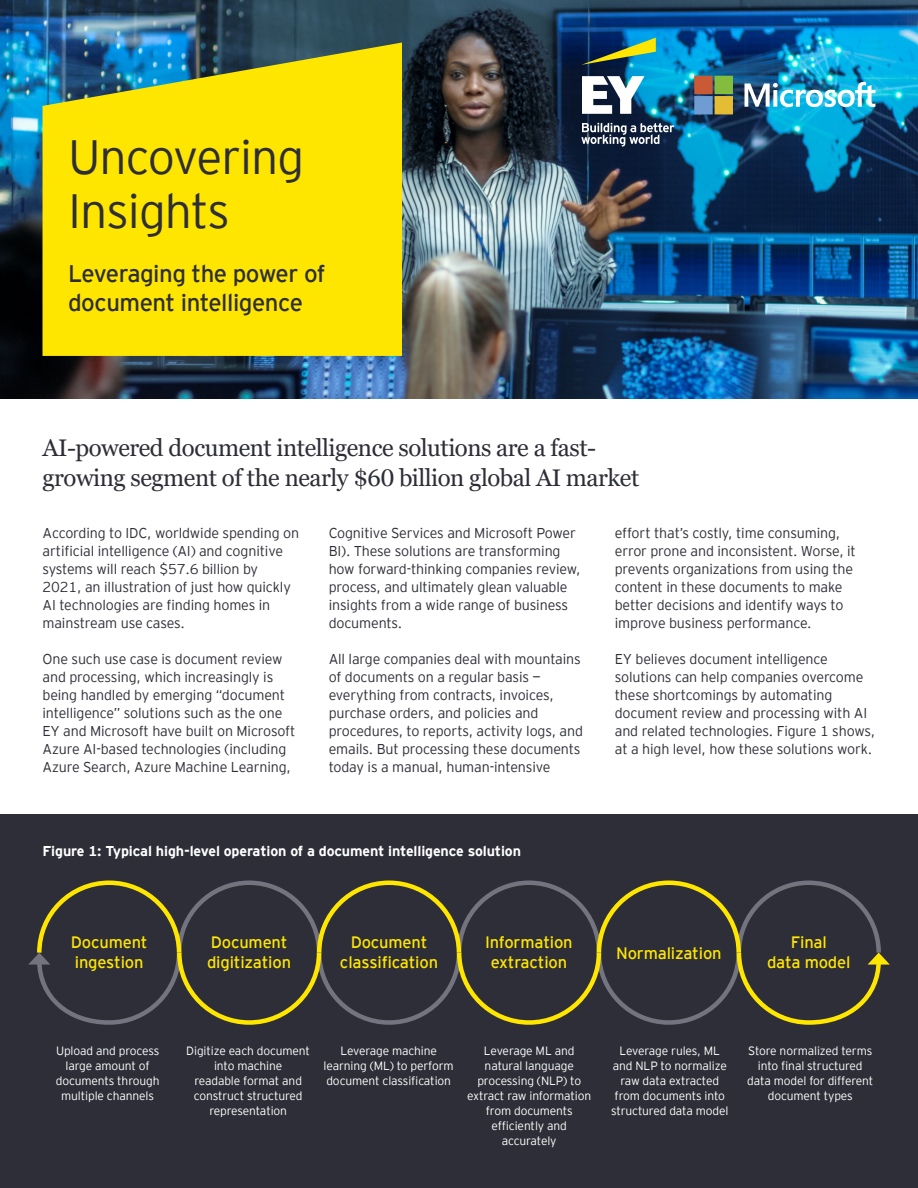
<style>
.page{position:relative;width:918px;height:1188px;background:#fff}
.page>*{position:absolute;margin:0;border:0;box-sizing:border-box;transform-origin:0 0}
.t1{font:300 48px/54px "EY Interstate";letter-spacing:-.02em;color:#2e2e38}
.t2{font:24px/30px "Georgia Pro";letter-spacing:-.02em;color:#2e2e38}
.t3{font:24px/28.5px "EY Interstate";letter-spacing:-.02em;color:#2e2e38}
.t4{font:300 16.5px/19.5px "EY Interstate";letter-spacing:-.01em;color:#ffe600;text-align:center}
.t5{font:300 14.25px/18px "EY Interstate";letter-spacing:-.01em;color:#2e2e38}
.t6{font:700 14.25px "EY Interstate";letter-spacing:-.01em;color:#fff}
.t7{font:300 12px/15px "EY Interstate";letter-spacing:-.01em;color:#fff;text-align:center}
</style>
<div class="page">
<div style="left:0;top:815px;width:918px;height:373px;background:#2e2e38"></div>
<img style="left:0;top:0;width:918px;height:398px">
<svg style="left:43px;top:43px;width:359px;height:313px;background:#e8d80d"></svg>
<svg style="left:581px;top:38px;width:75px;height:27px;background:#436e5c"></svg>
<svg style="left:581px;top:76px;width:93px;height:71px"></svg>
<img style="left:745px;top:82px;width:130px;height:25px">
<svg style="left:694px;top:76px;width:39px;height:38px"></svg>
<svg style="left:28px;top:880px;width:862px;height:145px"></svg>
<h1 class="t1" style="left:68px;top:127px;width:238px">Uncovering<br>Insights</h1>
<h2 class="t3" style="left:68px;top:258px;width:259px">Leveraging the power of document intelligence</h2>
<h2 class="t2" style="left:43px;top:434px;width:598px">AI-powered document intelligence solutions are a fast&shy;growing segment of the nearly $60 billion global AI market</h2>
<p class="t5" style="left:43px;top:523px;width:258px">According to IDC, worldwide spending on artificial intelligence (AI) and cognitive systems will reach $57.6 billion by 2021, an illustration of just how quickly AI technologies are finding homes in mainstream use cases.</p>
<p class="t5" style="left:43px;top:649px;width:254px">One such use case is document review and processing, which increasingly is being handled by emerging “document intelligence” solutions such as the one EY and Microsoft have built on Microsoft Azure AI-based technologies (including Azure Search, Azure Machine Learning,</p>
<p class="t5" style="left:329px;top:523px;width:253px">Cognitive Services and Microsoft Power BI). These solutions are transforming how forward-thinking companies review, process, and ultimately glean valuable insights from a wide range of business documents.</p>
<p class="t5" style="left:329px;top:649px;width:256px">All large companies deal with mountains of documents on a regular basis — everything from contracts, invoices, purchase orders, and policies and procedures, to reports, activity logs, and emails. But processing these documents today is a manual, human-intensive</p>
<p class="t6" style="left:43px;top:841px;width:480px">Figure 1: Typical high-level operation of a document intelligence solution</p>
<p class="t5" style="left:615px;top:523px;width:243px">effort that’s costly, time consuming, error prone and inconsistent. Worse, it prevents organizations from using the content in these documents to make better decisions and identify ways to improve business performance.</p>
<p class="t5" style="left:615px;top:649px;width:262px">EY believes document intelligence solutions can help companies overcome these shortcomings by automating document review and processing with AI and related technologies. Figure 1 shows, at a high level, how these solutions work.</p>
<p class="t4" style="left:71px;top:932px;width:78px;text-align:left">Document ingestion</p>
<p class="t4" style="left:207px;top:932px;width:86px;text-align:left">Document digitization</p>
<p class="t4" style="left:340px;top:932px;width:100px">Document classification</p>
<p class="t4" style="left:485px;top:932px;width:89px">Information extraction</p>
<p class="t4" style="left:616px;top:943px;width:107px">Normalization</p>
<p class="t4" style="left:767px;top:932px;width:85px">Final<br>data model</p>
<p class="t7" style="left:56px;top:1043px;width:105px">Upload and process large amount of documents through multiple channels</p>
<p class="t7" style="left:186px;top:1043px;width:125px">Digitize each document into machine<br>readable format and construct structured representation</p>
<p class="t7" style="left:324px;top:1043px;width:132px">Leverage machine learning (ML) to perform document classification</p>
<p class="t7" style="left:467px;top:1043px;width:126px">Leverage ML and natural language processing (NLP) to extract raw information from documents efficiently and accurately</p>
<p class="t7" style="left:611px;top:1043px;width:119px">Leverage rules, ML and NLP to normalize raw data extracted from documents into structured data model</p>
<p class="t7" style="left:747px;top:1043px;width:127px">Store normalized terms into final structured data model for different document types</p>
</div>
